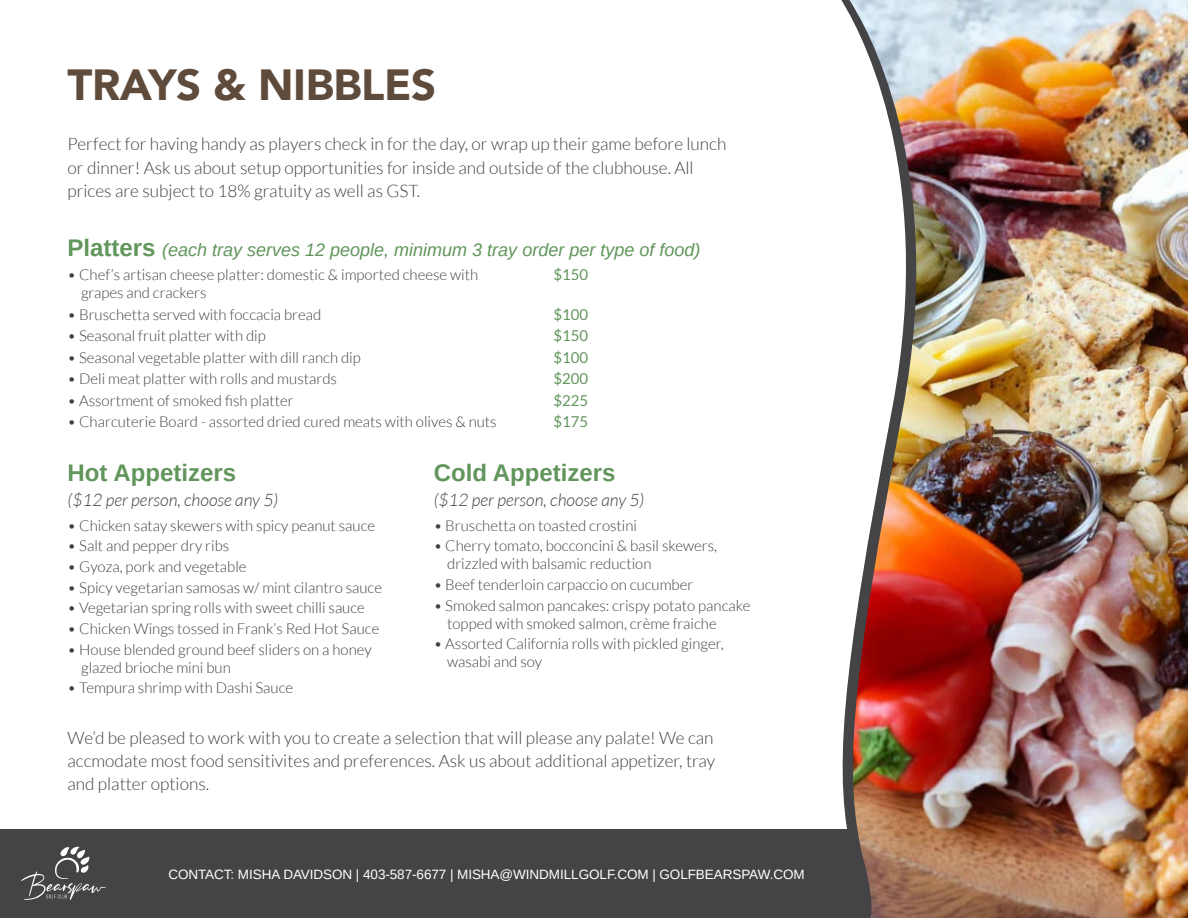
<style>
.page{position:relative;width:1188px;height:918px;background:#fff}
.page>*{position:absolute;margin:0;border:0;box-sizing:border-box;transform-origin:0 0}
.Page_Title{font:900 43.5px "Avenir";letter-spacing:-.01em;color:#5f4b3c}
.Headers{font:700 24px "Arimo";color:#61955b}
.Headers-2{font:italic 18px "Arimo";color:#61955b}
.Copy{font:300 17.25px/23.2px "Lato";color:#3e4042}
.Copy-2{font:italic 300 17.25px "Lato";color:#3e4042}
.lIST_-_small{font:300 15px/18px "Lato";color:#3e4042}
.lIST_-_small-2{font:15px "Lato";color:#61955b}
.t1{font:13.5px "Arimo";letter-spacing:-.005em;color:#fff}
.s1{font-weight:700;font-style:normal;font-size:24px}
</style>
<div class="page">
<div style="left:0;top:829px;width:903px;height:89px;background:#444446"></div>
<img style="left:949px;top:0;width:239px;height:918px">
<img style="left:841px;top:0;width:108px;height:918px">
<svg style="left:21px;top:847px;width:85px;height:53px"></svg>
<p class="Page_Title" style="left:68px;top:47px;width:370px">TRAYS &amp; NIBBLES</p>
<p class="Copy" style="left:68px;top:133px;width:661px">Perfect for having handy as players check in for the day, or wrap up their game before lunch or dinner! Ask us about setup opportunities for inside and outside of the clubhouse. All prices are subject to 18% gratuity as well as GST.</p>
<p class="Headers-2" style="left:68px;top:237px;width:634px"><span class="s1">Platters</span> (each tray serves 12 people, minimum 3 tray order per type of food)</p>
<p class="lIST_-_small" style="left:68px;top:266px;width:412px">• Chef’s artisan cheese platter: domestic &amp; imported cheese with</p>
<p class="lIST_-_small-2" style="left:554px;top:267px;width:36px">$150</p>
<p class="lIST_-_small" style="left:81px;top:284px;width:127px">grapes and crackers</p>
<p class="lIST_-_small" style="left:68px;top:305px;width:255px">• Bruschetta served with foccacia bread</p>
<p class="lIST_-_small-2" style="left:554px;top:306px;width:36px">$100</p>
<p class="lIST_-_small" style="left:68px;top:327px;width:200px">• Seasonal fruit platter with dip</p>
<p class="lIST_-_small-2" style="left:554px;top:328px;width:36px">$150</p>
<p class="lIST_-_small" style="left:68px;top:349px;width:295px">• Seasonal vegetable platter with dill ranch dip</p>
<p class="lIST_-_small-2" style="left:554px;top:349px;width:36px">$100</p>
<p class="lIST_-_small" style="left:68px;top:370px;width:271px">• Deli meat platter with rolls and mustards</p>
<p class="lIST_-_small-2" style="left:554px;top:371px;width:36px">$200</p>
<p class="lIST_-_small" style="left:68px;top:392px;width:228px">• Assortment of smoked fish platter</p>
<p class="lIST_-_small-2" style="left:554px;top:392px;width:36px">$225</p>
<p class="lIST_-_small" style="left:68px;top:413px;width:431px">• Charcuterie Board - assorted dried cured meats with olives &amp; nuts</p>
<p class="lIST_-_small-2" style="left:554px;top:414px;width:36px">$175</p>
<p class="Headers" style="left:68px;top:456px;width:170px">Hot Appetizers</p>
<p class="Copy-2" style="left:68px;top:490px;width:212px">($12 per person, choose any 5)</p>
<p class="lIST_-_small" style="left:68px;top:516px;width:309px">• Chicken satay skewers with spicy peanut sauce</p>
<p class="lIST_-_small" style="left:68px;top:537px;width:163px">• Salt and pepper dry ribs</p>
<p class="lIST_-_small" style="left:68px;top:558px;width:181px">• Gyoza, pork and vegetable</p>
<p class="lIST_-_small" style="left:68px;top:578px;width:316px">• Spicy vegetarian samosas w/ mint cilantro sauce</p>
<p class="lIST_-_small" style="left:68px;top:599px;width:299px">• Vegetarian spring rolls with sweet chilli sauce</p>
<p class="lIST_-_small" style="left:68px;top:620px;width:313px">• Chicken Wings tossed in Frank’s Red Hot Sauce</p>
<p class="lIST_-_small" style="left:81px;top:640px;width:292px;text-indent:-14px">• House blended ground beef sliders on a honey glazed brioche mini bun</p>
<p class="lIST_-_small" style="left:68px;top:679px;width:227px">• Tempura shrimp with Dashi Sauce</p>
<p class="Headers" style="left:434px;top:456px;width:183px">Cold Appetizers</p>
<p class="Copy-2" style="left:434px;top:490px;width:212px">($12 per person, choose any 5)</p>
<p class="lIST_-_small" style="left:434px;top:516px;width:205px">• Bruschetta on toasted crostini</p>
<p class="lIST_-_small" style="left:447px;top:537px;width:272px;text-indent:-14px">• Cherry tomato, bocconcini &amp; basil skewers, drizzled with balsamic reduction</p>
<p class="lIST_-_small" style="left:434px;top:576px;width:261px">• Beef tenderloin carpaccio on cucumber</p>
<p class="lIST_-_small" style="left:447px;top:596px;width:305px;text-indent:-14px">• Smoked salmon pancakes: crispy potato pancake topped with smoked salmon, crème fraiche</p>
<p class="lIST_-_small" style="left:447px;top:635px;width:278px;text-indent:-14px">• Assorted California rolls with pickled ginger, wasabi and soy</p>
<p class="Copy" style="left:68px;top:726px;width:648px">We’d be pleased to work with you to create a selection that will please any palate! We can</p>
<p class="Copy" style="left:68px;top:749px;width:649px">accmodate most food sensitivites and preferences. Ask us about additional appetizer, tray and platter options.</p>
<p class="t1" style="left:168px;top:865px;width:638px">CONTACT: MISHA DAVIDSON | 403-587-6677 | MISHA@WINDMILLGOLF.COM | GOLFBEARSPAW.COM</p>
</div>
